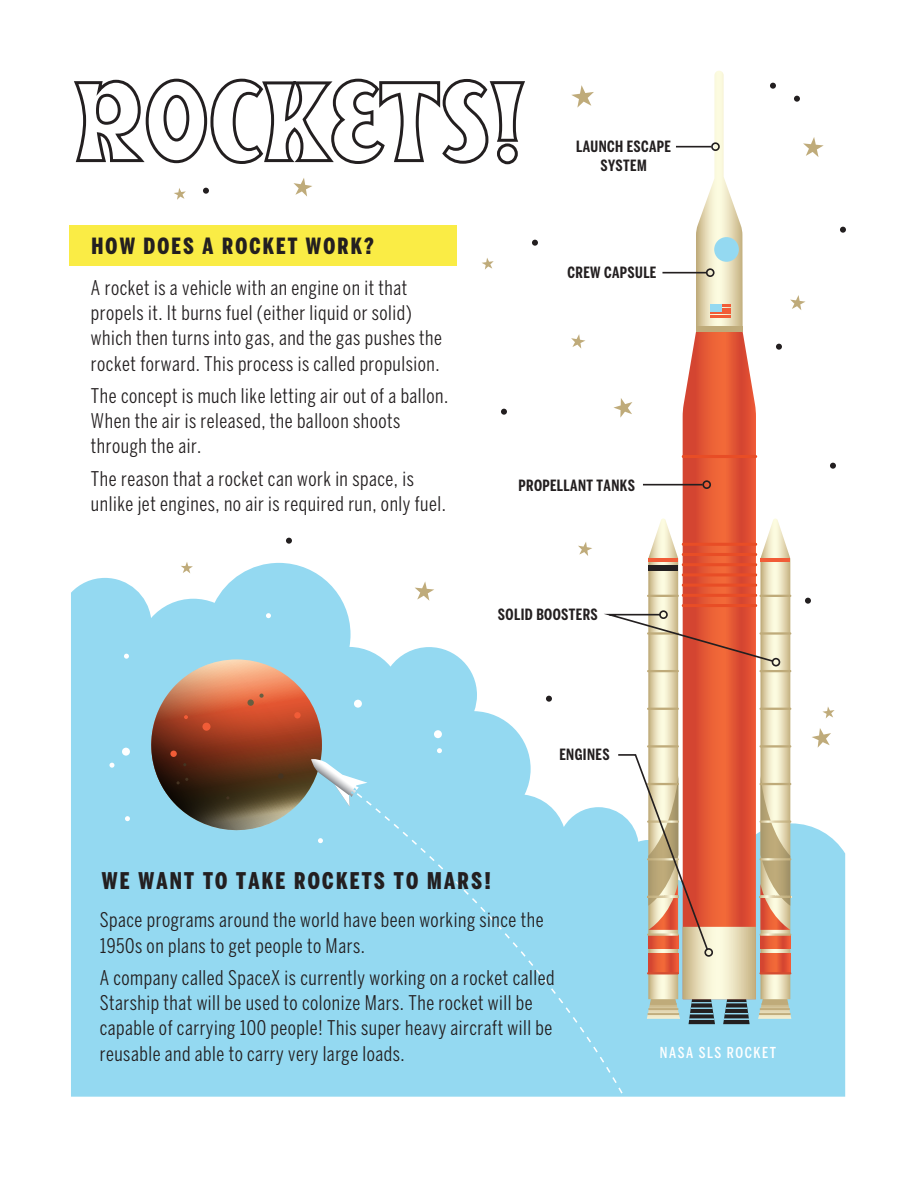
<style>
.page{position:relative;width:918px;height:1188px;background:#fff}
.page>*{position:absolute;margin:0;border:0;box-sizing:border-box;transform-origin:0 0}
.t1{font:900 extra-condensed 22.8px "Benton Sans";letter-spacing:.1em;color:#231f20}
.t2{font:900 extra-condensed 22.2px "Benton Sans";letter-spacing:.1em;color:#231f20}
.t3{font:extra-condensed 20.1px/25.2px "Benton Sans";letter-spacing:.025em;color:#231f20}
.t4{font:700 extra-condensed 15.45px/18.5px "Benton Sans";letter-spacing:.025em;color:#231f20;text-align:center}
.t5{font:500 extra-condensed 15px "Benton Sans";letter-spacing:.1em;color:#fff}
</style>
<div class="page">
<svg style="left:71px;top:563px;width:774px;height:534px;fill:#94d9f1"></svg>
<div style="left:69px;top:225px;width:388px;height:41px;background:#faec45"></div>
<svg style="left:74px;top:78px;width:451px;height:87px"></svg>
<svg style="left:696px;top:71px;width:47px;height:260px"></svg>
<svg style="left:683px;top:331px;width:73px;height:188px"></svg>
<div style="left:714px;top:237px;width:25px;height:25px;background:#94d9f1;border-radius:50%"></div>
<hr style="left:711px;top:304px;width:20px;height:3px;background:#f15c37">
<hr style="left:711px;top:308px;width:20px;height:2px;background:#f15c37">
<hr style="left:711px;top:312px;width:20px;height:2px;background:#f15c37">
<hr style="left:711px;top:316px;width:20px;height:2px;background:#f15c37">
<div style="left:711px;top:304px;width:11px;height:8px;background:#94d9f1"></div>
<div style="left:696px;top:326px;width:46px;height:6px;background:#bfab7a"></div>
<hr style="left:683px;top:455px;width:73px;height:3px;background:#e84d26">
<svg style="left:571px;top:85px;width:23px;height:23px"></svg>
<svg style="left:174px;top:188px;width:12px;height:12px"></svg>
<svg style="left:822px;top:706px;width:13px;height:12px"></svg>
<svg style="left:482px;top:258px;width:12px;height:12px"></svg>
<svg style="left:181px;top:562px;width:12px;height:11px"></svg>
<svg style="left:293px;top:178px;width:19px;height:19px"></svg>
<svg style="left:790px;top:295px;width:16px;height:15px"></svg>
<svg style="left:812px;top:728px;width:19px;height:20px"></svg>
<svg style="left:613px;top:398px;width:19px;height:20px"></svg>
<svg style="left:415px;top:581px;width:19px;height:20px"></svg>
<svg style="left:803px;top:137px;width:21px;height:20px"></svg>
<svg style="left:571px;top:334px;width:14px;height:15px"></svg>
<svg style="left:578px;top:542px;width:14px;height:14px"></svg>
<svg style="left:532px;top:240px;width:6px;height:6px"></svg>
<svg style="left:776px;top:344px;width:6px;height:6px"></svg>
<svg style="left:770px;top:83px;width:6px;height:6px"></svg>
<svg style="left:794px;top:96px;width:6px;height:6px"></svg>
<svg style="left:805px;top:598px;width:6px;height:6px"></svg>
<svg style="left:286px;top:538px;width:6px;height:6px"></svg>
<svg style="left:830px;top:463px;width:6px;height:6px"></svg>
<svg style="left:840px;top:227px;width:6px;height:6px"></svg>
<svg style="left:501px;top:409px;width:6px;height:6px"></svg>
<svg style="left:203px;top:188px;width:6px;height:6px"></svg>
<svg style="left:546px;top:696px;width:6px;height:6px"></svg>
<svg style="left:151px;top:659px;width:217px;height:171px"></svg>
<div style="left:356px;top:792px;width:285px;height:305px;background:#94d9f1"></div>
<svg style="left:124px;top:654px;width:5px;height:5px"></svg>
<svg style="left:437px;top:748px;width:5px;height:5px"></svg>
<svg style="left:318px;top:838px;width:5px;height:5px"></svg>
<svg style="left:125px;top:816px;width:5px;height:5px"></svg>
<svg style="left:266px;top:613px;width:5px;height:5px"></svg>
<svg style="left:109px;top:763px;width:5px;height:5px"></svg>
<div style="left:434px;top:730px;width:8px;height:8px;background:#fff;border-radius:50%"></div>
<div style="left:354px;top:700px;width:8px;height:8px;background:#fff;border-radius:50%"></div>
<div style="left:122px;top:748px;width:8px;height:8px;background:#fff;border-radius:50%"></div>
<hr style="left:662px;top:272px;width:44px;height:1px;background:#231f20">
<div style="left:706px;top:268px;width:9px;height:9px;border:2px solid #231f20;border-radius:50%"></div>
<hr style="left:676px;top:146px;width:35px;height:1px;background:#231f20">
<div style="left:711px;top:142px;width:9px;height:9px;border:2px solid #231f20;border-radius:50%"></div>
<hr style="left:643px;top:484px;width:60px;height:1px;background:#231f20">
<div style="left:702px;top:480px;width:9px;height:9px;border:2px solid #231f20;border-radius:50%"></div>
<svg style="left:598px;top:519px;width:194px;height:505px"></svg>
<p class="t2" style="left:91px;top:233px;width:284px">HOW DOES A ROCKET WORK?</p>
<p class="t3" style="left:91px;top:275px;width:353px">A rocket is a vehicle with an engine on it that propels it. It burns fuel (either liquid or solid) which then turns into gas, and the gas pushes the rocket forward. This process is called propulsion.</p>
<p class="t3" style="left:91px;top:383px;width:359px">The concept is much like letting air out of a ballon.<br>When the air is released, the balloon shoots through the air.</p>
<p class="t3" style="left:91px;top:466px;width:357px">The reason that a rocket can work in space, is unlike jet engines, no air is required run, only fuel.</p>
<p class="t4" style="left:576px;top:137px;width:96px">LAUNCH ESCAPE<br>SYSTEM</p>
<p class="t4" style="left:567px;top:263px;width:90px">CREW CAPSULE</p>
<p class="t4" style="left:518px;top:476px;width:118px">PROPELLANT TANKS</p>
<p class="t4" style="left:498px;top:605px;width:101px">SOLID BOOSTERS</p>
<p class="t1" style="left:102px;top:867px;width:391px">WE WANT TO TAKE ROCKETS TO MARS!</p>
<p class="t4" style="left:559px;top:745px;width:52px">ENGINES</p>
<p class="t3" style="left:100px;top:907px;width:445px">Space programs around the world have been working since the<br>1950s on plans to get people to Mars.</p>
<p class="t3" style="left:100px;top:965px;width:456px">A company called SpaceX is currently working on a rocket called Starship that will be used to colonize Mars. The rocket will be capable of carrying 100 people! This super heavy aircraft will be reusable and able to carry very large loads.</p>
<p class="t5" style="left:660px;top:1044px;width:118px">NASA SLS ROCKET</p>
</div>
